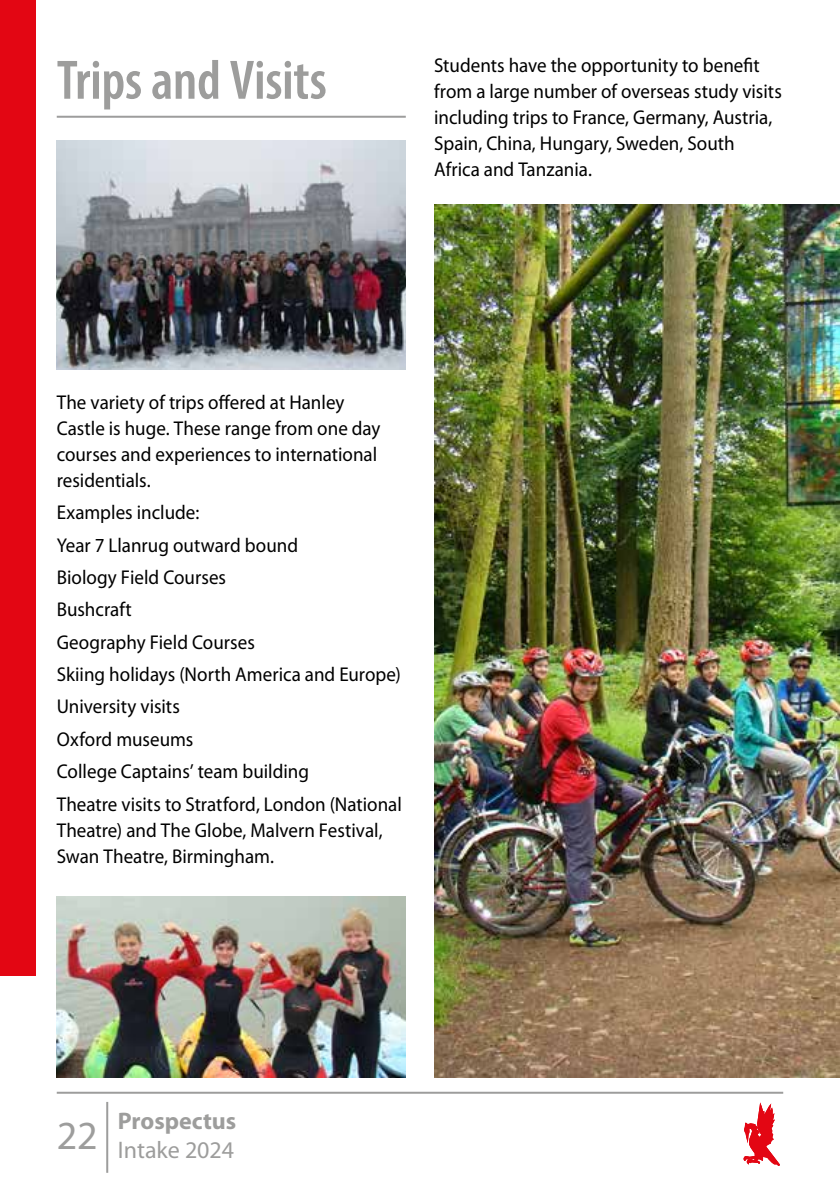
<style>
.page{position:relative;width:840px;height:1191px;background:#fff}
.page>*{position:absolute;margin:0;border:0;box-sizing:border-box;transform-origin:0 0}
.t1{font:600 condensed 56px "Myriad Pro";letter-spacing:-.005em;color:#9d9d9c}
.t2{font:40px "Myriad Pro";color:#9d9d9c}
.t3{font:700 24px "Myriad Pro";color:#9d9d9c}
.t4{font:24px "Myriad Pro";color:#9d9d9c}
.t5{font:20px/32.4px "Myriad Pro";color:#000;scale:.95 1}
</style>
<div class="page">
<hr style="left:57px;top:1091px;width:725px;height:2px;background:#9d9d9c">
<hr style="left:106px;top:1102px;width:2px;height:70px;background:#9d9d9c">
<div style="left:0;top:0;width:35px;height:975px;background:#e30613"></div>
<hr style="left:57px;top:116px;width:348px;height:2px;background:#9d9d9c">
<img style="left:57px;top:140px;width:348px;height:229px">
<img style="left:434px;top:204px;width:405px;height:873px">
<img style="left:57px;top:896px;width:348px;height:181px">
<svg style="left:743px;top:1102px;width:36px;height:63px"></svg>
<h1 class="t1" style="left:57px;top:46px;width:271px">Trips and Visits</h1>
<p class="t5" style="left:434px;top:52px;width:367px;line-height:26px">Students have the opportunity to benefit from a large number of overseas study visits including trips to France, Germany, Austria, Spain, China, Hungary, Sweden, South Africa and Tanzania.</p>
<p class="t5" style="left:57px;top:389px;width:342px;line-height:26px">The variety of trips offered at Hanley Castle is huge. These range from one day courses and experiences to international residentials.</p>
<p class="t5" style="left:57px;top:497px;width:364px">Examples include:<br>Year 7 Llanrug outward bound<br>Biology Field Courses<br>Bushcraft<br>Geography Field Courses<br>Skiing holidays (North America and Europe)<br>University visits<br>Oxford museums<br>College Captains’ team building<br>Theatre visits to Stratford, London (National</p>
<p class="t5" style="left:57px;top:817px;width:344px;line-height:26px">Theatre) and The Globe, Malvern Festival,<br>Swan Theatre, Birmingham.</p>
<h2 class="t2" style="left:57px;top:1114px;width:43px">22</h2>
<p class="t3" style="left:118px;top:1107px;width:120px">Prospectus</p>
<p class="t4" style="left:118px;top:1136px;width:118px">Intake 2024</p>
</div>
